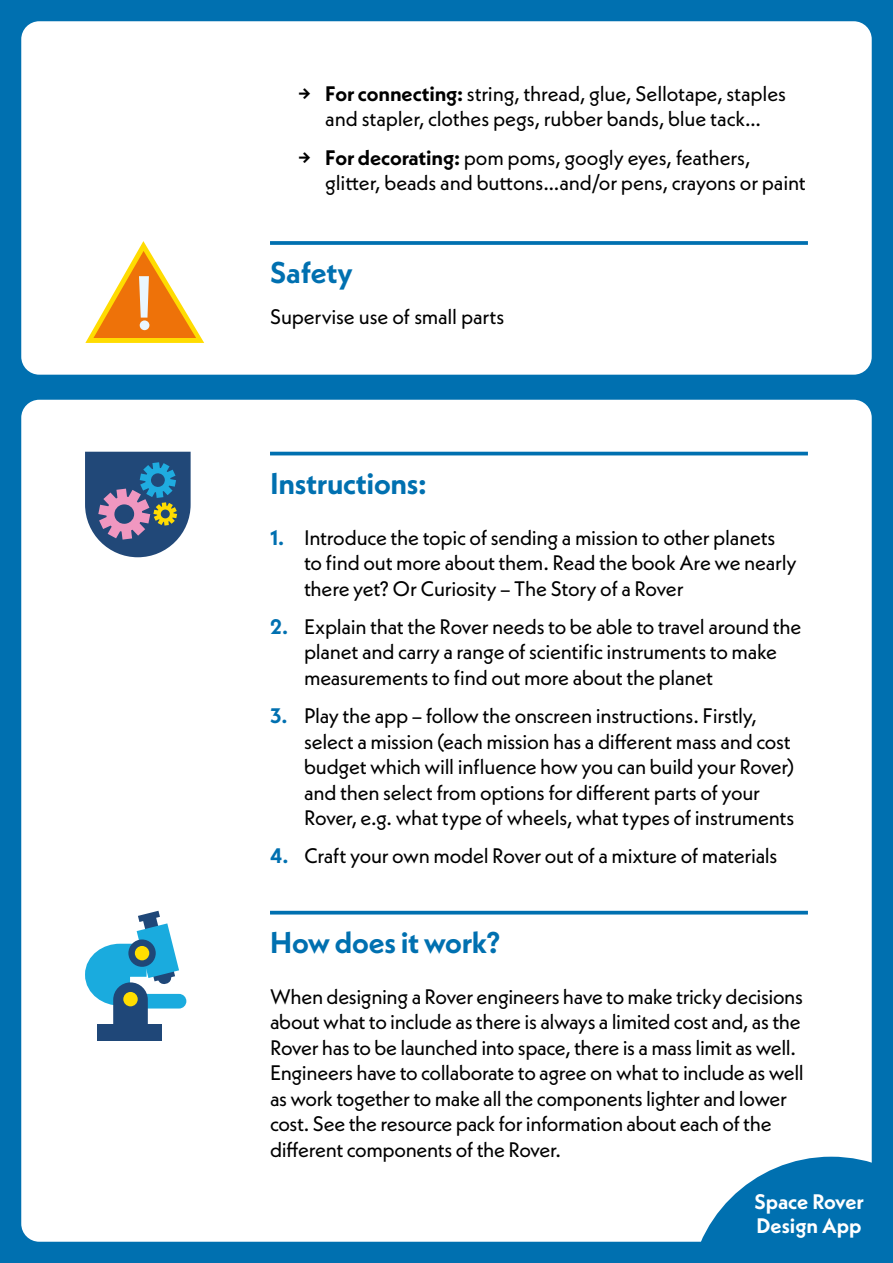
<style>
.page{position:relative;width:893px;height:1263px;background:#0070b0}
.page>*{position:absolute;margin:0;border:0;box-sizing:border-box;transform-origin:0 0}
.t1{font:700 30px "Neue Kabel";letter-spacing:-.01em;color:#0070b0}
.t2{font:21px/25.5px "Neue Kabel";letter-spacing:-.015em;color:#000}
.t3{font:700 21px/24px "Neue Kabel";color:#fff}
.s1{font-weight:700}
.s2{font-weight:700;color:#0070b0}
</style>
<div class="page">
<div style="left:21px;top:400px;width:851px;height:842px;background:#fff;border-radius:18px"></div>
<div style="left:21px;top:21px;width:851px;height:354px;background:#fff;border-radius:18px"></div>
<hr style="left:270px;top:452px;width:538px;height:3px;background:#0070b0">
<hr style="left:270px;top:911px;width:538px;height:3px;background:#0070b0">
<svg style="left:85px;top:241px;width:119px;height:102px"></svg>
<div style="left:140px;top:320px;width:9px;height:10px;background:#eaf6fe;border-radius:50%"></div>
<svg style="left:270px;top:241px;width:538px;height:4px;background:#0f78b4"></svg>
<svg style="left:689px;top:1157px;width:183px;height:85px"></svg>
<svg style="left:85px;top:452px;width:106px;height:105px;background:#596f93"></svg>
<div style="left:138px;top:994px;width:48px;height:14px;background:#1aabde;border-radius:7px"></div>
<svg style="left:85px;top:911px;width:95px;height:113px"></svg>
<div style="left:123px;top:992px;width:15px;height:14px;background:#ffde00;border-radius:50%"></div>
<div style="left:97px;top:1024px;width:65px;height:17px;background:#1f4778"></div>
<p class="t2" style="left:298px;top:80px;width:489px;text-align:center"><span class="s1">→ For connecting:</span> string, thread, glue, Sellotape, staples and stapler, clothes pegs, rubber bands, blue tack…</p>
<p class="t2" style="left:325px;top:144px;width:482px;text-indent:-27px"><span class="s1">→ For decorating:</span> pom poms, googly eyes, feathers, glitter, beads and buttons…and/or pens, crayons or paint</p>
<h1 class="t1" style="left:270px;top:254px;width:84px">Safety</h1>
<p class="t2" style="left:270px;top:303px;width:236px">Supervise use of small parts</p>
<h1 class="t1" style="left:270px;top:464px;width:158px">Instructions:</h1>
<p class="t2" style="left:304px;top:524px;width:494px;text-indent:-34px"><span class="s2">1.</span> Introduce the topic of sending a mission to other planets to find out more about them. Read the book Are we nearly there yet? Or Curiosity – The Story of a Rover</p>
<p class="t2" style="left:304px;top:614px;width:499px;text-indent:-34px"><span class="s2">2.</span> Explain that the Rover needs to be able to travel around the planet and carry a range of scientific instruments to make measurements to find out more about the planet</p>
<p class="t2" style="left:304px;top:703px;width:492px;text-indent:-34px"><span class="s2">3.</span> Play the app – follow the onscreen instructions. Firstly, select a mission (each mission has a different mass and cost budget which will influence how you can build your Rover) and then select from options for different parts of your Rover, e.g. what type of wheels, what types of instruments</p>
<p class="t2" style="left:270px;top:843px;width:509px"><span class="s2">4.</span> Craft your own model Rover out of a mixture of materials</p>
<h1 class="t1" style="left:270px;top:923px;width:232px">How does it work?</h1>
<p class="t2" style="left:270px;top:983px;width:535px">When designing a Rover engineers have to make tricky decisions about what to include as there is always a limited cost and, as the Rover has to be launched into space, there is a mass limit as well.<br>Engineers have to collaborate to agree on what to include as well as work together to make all the components lighter and lower cost. See the resource pack for information about each of the different components of the Rover.</p>
<p class="t3" style="left:754px;top:1189px;width:111px">Space Rover<br>Design App</p>
</div>
